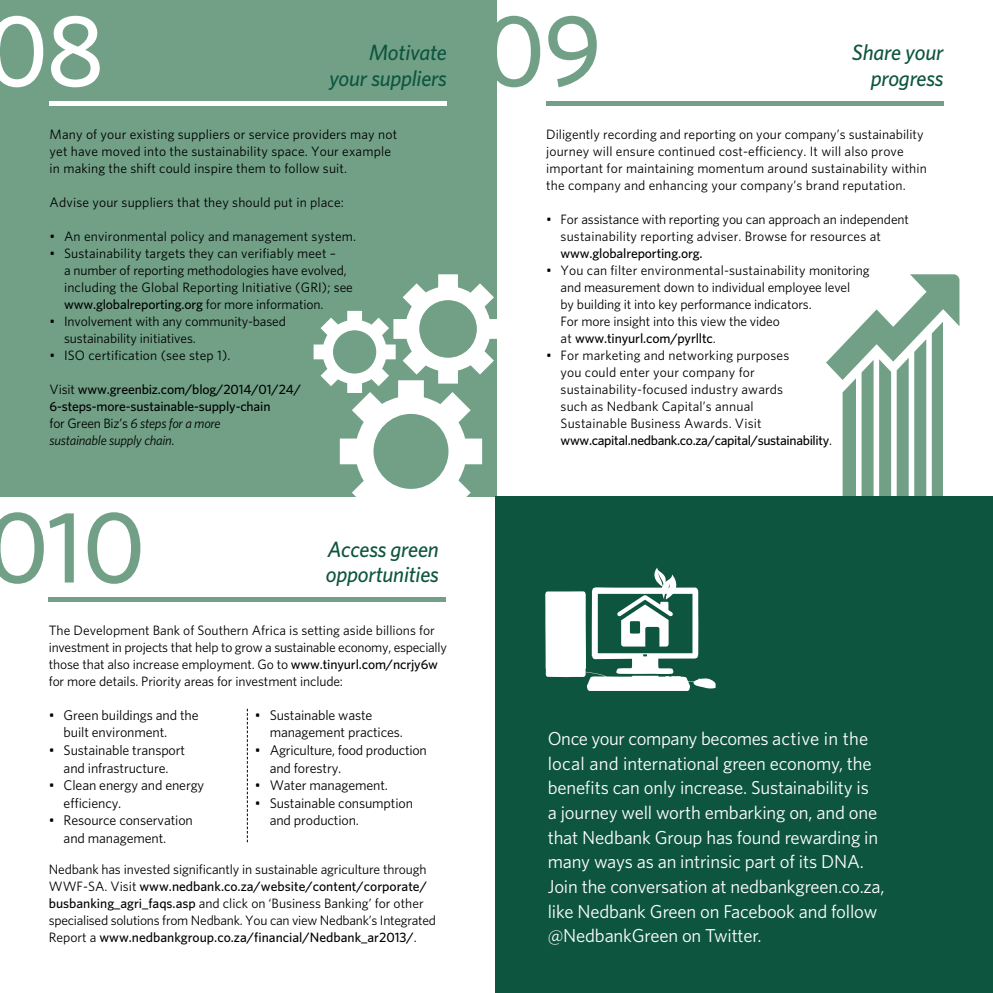
<style>
.page{position:relative;width:993px;height:993px;background:#fff}
.page>*{position:absolute;margin:0;border:0;box-sizing:border-box;transform-origin:0 0}
.t1{font:500 101.85px "Whitney";color:#71a087}
.t2{font:500 101.85px "Whitney";color:#fff}
.t3{font:italic 500 22.05px/25.6px "Whitney";letter-spacing:-.01em;color:#0e553f;text-align:right}
.t4{font:18.72px/24.7px "Whitney";letter-spacing:-.01em;color:#fff}
.t5{font:14px/17.5px "Whitney";letter-spacing:-.01em;color:#000}
.t6{font:13.65px/17px "Whitney";letter-spacing:-.01em;color:#000}
.t7{font:13.65px/17px "Whitney";letter-spacing:.01em;color:#000}
.t8{font:500 13.65px/17px "Whitney";letter-spacing:-.01em;color:#000}
.s1{font-weight:500}
.s2{font-weight:400}
.s3{font-weight:400;font-style:italic}
</style>
<div class="page">
<div style="left:0;top:0;width:496px;height:496px;background:#71a087"></div>
<hr style="left:49px;top:597px;width:397px;height:4px;background:#71a087">
<svg style="left:247px;top:708px;width:1px;height:134px"></svg>
<svg style="left:826px;top:274px;width:133px;height:222px"></svg>
<svg style="left:313px;top:274px;width:184px;height:223px"></svg>
<div style="left:50px;top:100px;width:396px;height:5px;background:#fff"></div>
<div style="left:546px;top:100px;width:397px;height:5px;background:#71a087"></div>
<div style="left:495px;top:496px;width:497px;height:496px;background:#0e553f"></div>
<svg style="left:545px;top:567px;width:170px;height:123px"></svg>
<h1 class="t2" style="left:-15px;top:-11px;width:120px">08</h1>
<h1 class="t1" style="left:482px;top:-11px;width:121px">09</h1>
<h2 class="t3" style="left:329px;top:39px;width:119px">Motivate your suppliers</h2>
<h2 class="t3" style="left:851px;top:39px;width:93px">Share your progress</h2>
<p class="t7" style="left:50px;top:125px;width:349px">Many of your existing suppliers or service providers may not yet have moved into the sustainability space. Your example in making the shift could inspire them to follow suit.</p>
<p class="t7" style="left:50px;top:193px;width:296px">Advise your suppliers that they should put in place:</p>
<p class="t7" style="left:50px;top:227px;width:308px">• An environmental policy and management system.</p>
<p class="t7" style="left:64px;top:244px;width:290px;text-indent:-14px">• Sustainability targets they can verifiably meet –<br>a number of reporting methodologies have evolved, including the Global Reporting Initiative (GRI); see <span class="s1">www.globalreporting.org</span> for more information.</p>
<p class="t6" style="left:64px;top:312px;width:223px;text-indent:-14px">• Involvement with any community-based sustainability initiatives.</p>
<p class="t7" style="left:50px;top:346px;width:182px">• ISO certification (see step 1).</p>
<p class="t8" style="left:50px;top:380px;width:253px"><span class="s2">Visit</span> www.greenbiz.com/blog/2014/01/24/ 6-steps-more-sustainable-supply-chain<br><span class="s2">for Green Biz’s</span> <span class="s3">6 steps for a more<br>sustainable supply chain</span><span class="s2">.</span></p>
<h1 class="t1" style="left:-14px;top:485px;width:161px">010</h1>
<h2 class="t3" style="left:326px;top:535px;width:114px;text-align:left">Access green opportunities</h2>
<p class="t6" style="left:49px;top:621px;width:399px">The Development Bank of Southern Africa is setting aside billions for investment in projects that help to grow a sustainable economy, especially those that also increase employment. Go to <span class="s1">www.tinyurl.com/ncrjy6w </span>for more details. Priority areas for investment include:</p>
<p class="t5" style="left:64px;top:705px;width:136px;text-indent:-15px">• Green buildings and the built environment.</p>
<p class="t5" style="left:49px;top:740px;width:138px;text-align:center">• Sustainable transport and infrastructure.</p>
<p class="t5" style="left:64px;top:775px;width:142px;text-indent:-15px">• Clean energy and energy efficiency.</p>
<p class="t5" style="left:64px;top:810px;width:131px;text-indent:-15px">• Resource conservation and management.</p>
<p class="t5" style="left:269px;top:705px;width:135px;text-indent:-15px">• Sustainable waste management practices.</p>
<p class="t5" style="left:269px;top:740px;width:158px;text-indent:-15px">• Agriculture, food production and forestry.</p>
<p class="t5" style="left:255px;top:775px;width:135px">• Water management.</p>
<p class="t5" style="left:269px;top:793px;width:145px;text-indent:-15px">• Sustainable consumption and production.</p>
<p class="t6" style="left:49px;top:859px;width:388px">Nedbank has invested significantly in sustainable agriculture through WWF-SA. Visit <span class="s1">www.nedbank.co.za/website/content/corporate/ busbanking_agri_faqs.asp</span> and click on ‘Business Banking’ for other specialised solutions from Nedbank. You can view Nedbank’s Integrated Report a <span class="s1">www.nedbankgroup.co.za/financial/Nedbank_ar2013/</span>.</p>
<p class="t7" style="left:546px;top:125px;width:382px">Diligently recording and reporting on your company’s sustainability journey will ensure continued cost-efficiency. It will also prove important for maintaining momentum around sustainability within the company and enhancing your company’s brand reputation.</p>
<p class="t6" style="left:560px;top:210px;width:350px;text-indent:-14px">• For assistance with reporting you can approach an independent sustainability reporting adviser. Browse for resources at</p>
<p class="t8" style="left:560px;top:244px;width:143px">www.globalreporting.org.</p>
<p class="t6" style="left:560px;top:261px;width:310px;text-indent:-14px">• You can filter environmental-sustainability monitoring and measurement down to individual employee level<br>by building it into key performance indicators.<br>For more insight into this view the video<br>at <span class="s1">www.tinyurl.com/pyrlltc</span>.</p>
<p class="t7" style="left:560px;top:346px;width:273px;text-indent:-14px">• For marketing and networking purposes<br>you could enter your company for sustainability-focused industry awards<br>such as Nedbank Capital’s annual<br>Sustainable Business Awards. Visit <span class="s1">www.capital.nedbank.co.za/capital/sustainability</span>.</p>
<p class="t4" style="left:547px;top:725px;width:338px">Once your company becomes active in the local and international green economy, the benefits can only increase. Sustainability is<br>a journey well worth embarking on, and one that Nedbank Group has found rewarding in many ways as an intrinsic part of its DNA.<br>Join the conversation at nedbankgreen.co.za, like Nedbank Green on Facebook and follow @NedbankGreen on Twitter.</p>
</div>
